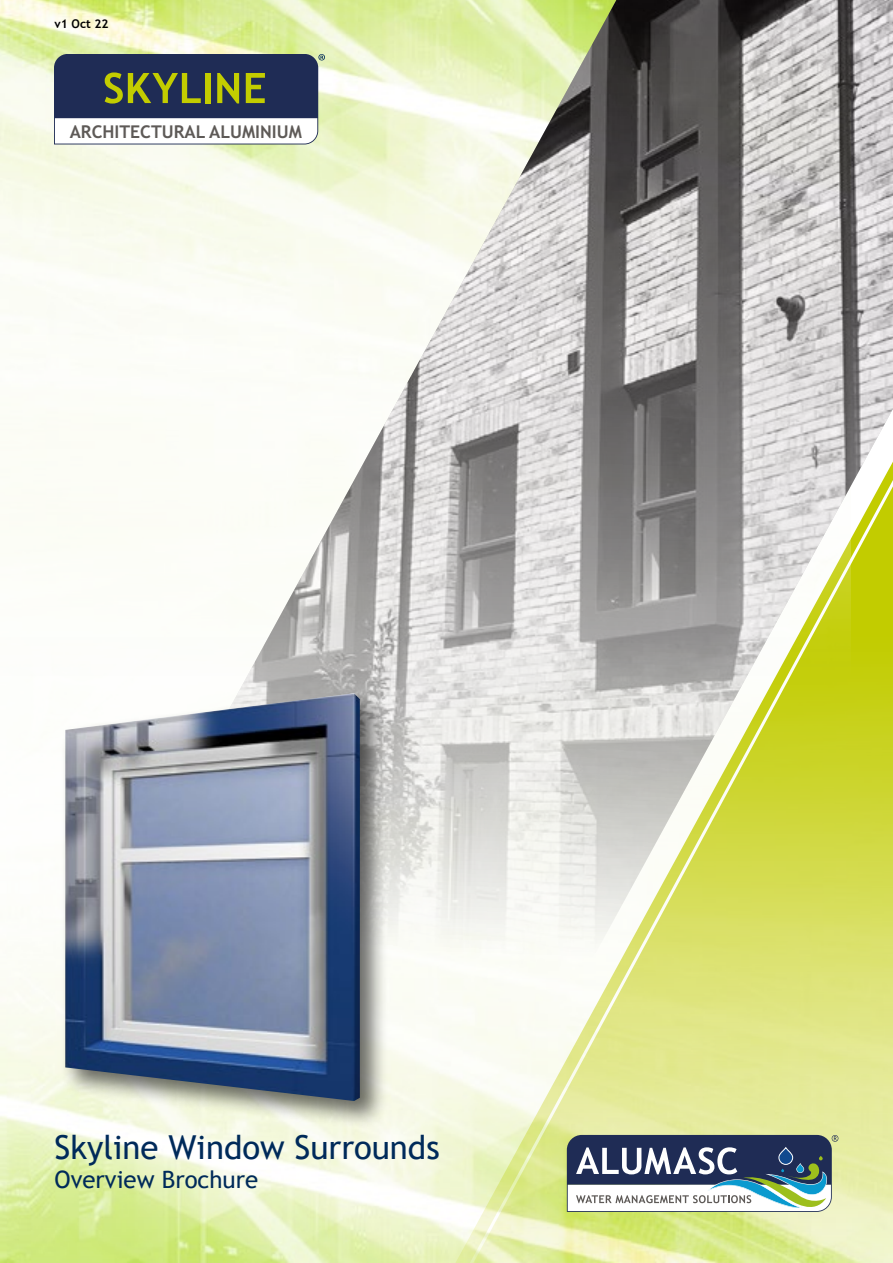
<style>
.page{position:relative;width:893px;height:1263px;background:#fff}
.page>*{position:absolute;margin:0;border:0;box-sizing:border-box;transform-origin:0 0}
.t1{font:33px "Trebuchet MS";color:#002a5a}
.t2{font:24px "Trebuchet MS";color:#002a5a}
.t3{font:700 17.7px "Trebuchet MS";color:#5e5a57}
.t4{font:700 12px "Trebuchet MS";color:#000}
</style>
<div class="page">
<img style="left:0;top:971px;width:893px;height:292px">
<img style="left:0;top:0;width:82px;height:527px">
<svg style="left:54px;top:54px;width:28px;height:90px"></svg>
<svg style="left:567px;top:1135px;width:271px;height:77px"></svg>
<img style="left:82px;top:0;width:811px;height:979px">
<div style="left:60px;top:689px;width:328px;height:439px;background:#000;opacity:.58"></div>
<img style="left:65px;top:693px;width:295px;height:408px">
<p class="t4" style="left:55px;top:17px;width:55px">v1 Oct 22</p>
<p class="t3" style="left:70px;top:121px;width:234px">ARCHITECTURAL ALUMINIUM</p>
<p class="t1" style="left:55px;top:1127px;width:387px">Skyline Window Surrounds</p>
<p class="t2" style="left:55px;top:1164px;width:205px">Overview Brochure</p>
</div>
